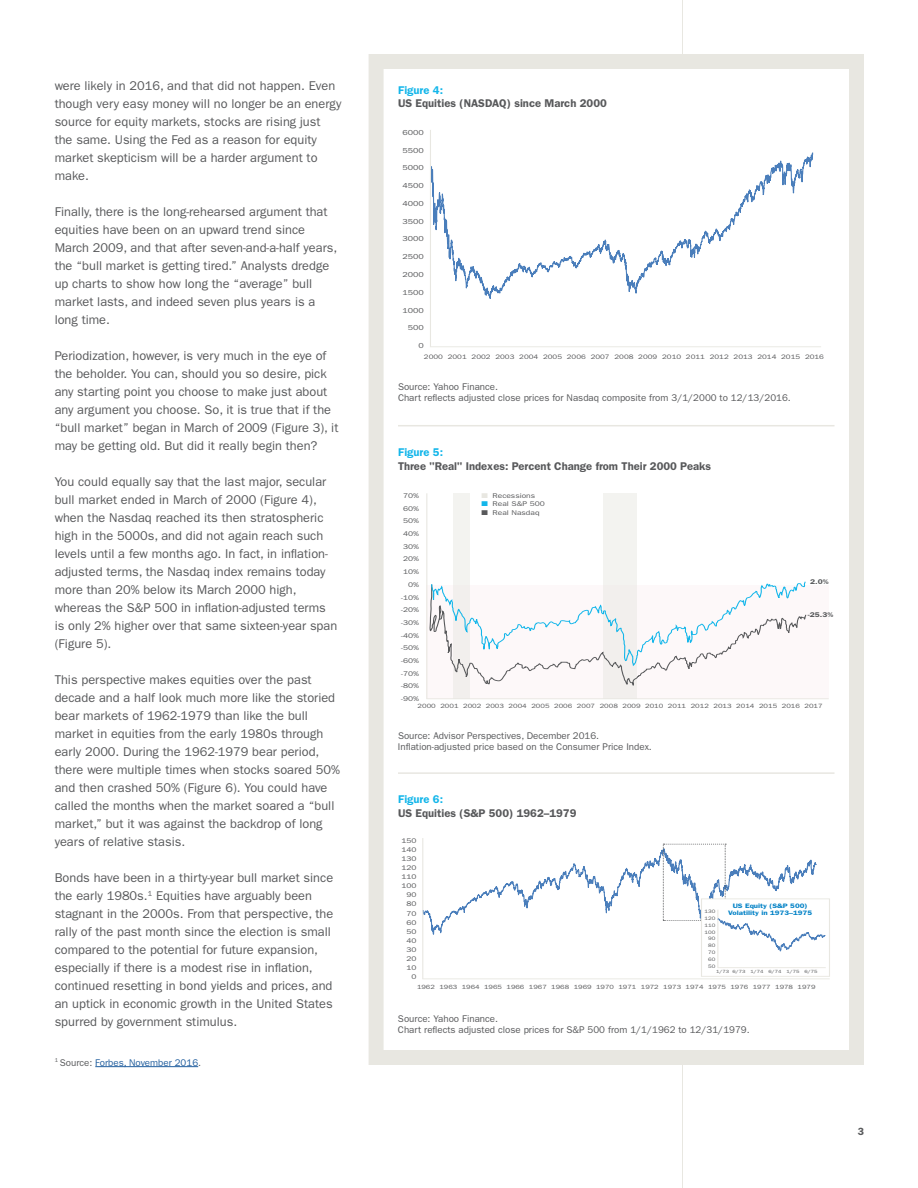
<style>
.page{position:relative;width:918px;height:1188px;background:#fff}
.page>*{position:absolute;margin:0;border:0;box-sizing:border-box;transform-origin:0 0}
.t1{font:12.75px/18px "ITC Franklin Gothic Std";color:#58595b}
.t2{font:600 11.25px "ITC Franklin Gothic Std";color:#58595b}
.t3{font:600 11.25px "ITC Franklin Gothic Std";color:#13b6ea}
.t4{font:600 10.5px "ITC Franklin Gothic Std";color:#58595b}
.t5{font:9.75px/11.2px "ITC Franklin Gothic Std";color:#58595b}
.t6{font:9.75px "ITC Franklin Gothic Std";color:#215e9e}
.t7{font:7.2px "ITC Franklin Gothic Std";color:#58595b;scale:1.23 1}
.t8{font:6.9px/12.8px "ITC Franklin Gothic Std";color:#58595b;text-align:right;scale:1.23 1}
.t9{font:600 6.9px "ITC Franklin Gothic Std";color:#58595b;scale:1.23 1}
.t10{font:6.45px "ITC Franklin Gothic Std";color:#58595b;scale:1.23 1}
.t11{font:600 6.45px/7.8px "ITC Franklin Gothic Std";color:#0081c6;text-align:center;scale:1.23 1}
.t12{font:6.15px "ITC Franklin Gothic Std";color:#58595b;scale:1.23 1}
.t13{font:6px "ITC Franklin Gothic Std";color:#58595b;scale:1.23 1}
.t14{font:4.95px/6.9px "ITC Franklin Gothic Std";color:#58595b;text-align:right;scale:1.23 1}
.t15{font:4.5px "ITC Franklin Gothic Std";color:#58595b;scale:1.23 1}
.s1{color:#58595b}
.s2{color:#e8e7e1}
.s3{color:#13b6ea}
</style>
<div class="page">
<hr style="left:682px;top:0;width:1px;height:1188px;background:#e8e7e1">
<div style="left:369px;top:54px;width:495px;height:1011px;background:#fff;border:15px solid #e8e7e1"></div>
<svg style="left:431px;top:152px;width:382px;height:147px"></svg>
<hr style="left:430px;top:130px;width:1px;height:217px;background:#e8e7e1">
<hr style="left:430px;top:346px;width:391px;height:1px;background:#e8e7e1">
<div style="left:426px;top:585px;width:403px;height:113px;background:#fdf8f9"></div>
<div style="left:603px;top:493px;width:34px;height:206px;background:#f3f3f0"></div>
<div style="left:453px;top:493px;width:16px;height:205px;background:#f3f3f0"></div>
<hr style="left:427px;top:493px;width:1px;height:206px;background:#e8e7e1">
<hr style="left:426px;top:699px;width:403px;height:1px;background:#e8e7e1">
<svg style="left:430px;top:581px;width:376px;height:106px"></svg>
<hr style="left:422px;top:838px;width:1px;height:141px;background:#e8e7e1">
<hr style="left:422px;top:979px;width:408px;height:1px;background:#e8e7e1">
<div style="left:701px;top:898px;width:129px;height:79px;border:1px solid #e8e7e1"></div>
<hr style="left:718px;top:967px;width:108px;height:1px;background:#e8e7e1">
<svg style="left:423px;top:838px;width:402px;height:121px"></svg>
<hr style="left:718px;top:910px;width:1px;height:58px;background:#e8e7e1">
<hr style="left:398px;top:772px;width:437px;height:2px;background:#e8e7e1">
<hr style="left:398px;top:425px;width:437px;height:1px;background:#e8e7e1">
<hr style="left:95px;top:1066px;width:103px;height:1px;background:#215e9e">
<p class="t1" style="left:55px;top:77px;width:288px">were likely in 2016, and that did not happen. Even though very easy money will no longer be an energy source for equity markets, stocks are rising just the same. Using the Fed as a reason for equity market skepticism will be a harder argument to make.</p>
<p class="t1" style="left:55px;top:203px;width:284px">Finally, there is the long-rehearsed argument that equities have been on an upward trend since March 2009, and that after seven-and-a-half years, the “bull market is getting tired.” Analysts dredge up charts to show how long the “average” bull market lasts, and indeed seven plus years is a long time.</p>
<p class="t1" style="left:55px;top:347px;width:285px">Periodization, however, is very much in the eye of the beholder. You can, should you so desire, pick any starting point you choose to make just about any argument you choose. So, it is true that if the “bull market” began in March of 2009 (Figure 3), it may be getting old. But did it really begin then?</p>
<p class="t1" style="left:55px;top:473px;width:284px">You could equally say that the last major, secular bull market ended in March of 2000 (Figure 4), when the Nasdaq reached its then stratospheric high in the 5000s, and did not again reach such levels until a few months ago. In fact, in inflation&shy;adjusted terms, the Nasdaq index remains today more than 20% below its March 2000 high, whereas the S&amp;P 500 in inflation-adjusted terms is only 2% higher over that same sixteen-year span (Figure 5).</p>
<p class="t1" style="left:55px;top:671px;width:287px">This perspective makes equities over the past decade and a half look much more like the storied bear markets of 1962-1979 than like the bull market in equities from the early 1980s through early 2000. During the 1962-1979 bear period, there were multiple times when stocks soared 50% and then crashed 50% (Figure 6). You could have called the months when the market soared a “bull market,” but it was against the backdrop of long years of relative stasis.</p>
<p class="t1" style="left:55px;top:869px;width:280px">Bonds have been in a thirty-year bull market since the early 1980s.<sup>1</sup> Equities have arguably been stagnant in the 2000s. From that perspective, the rally of the past month since the election is small compared to the potential for future expansion, especially if there is a modest rise in inflation, continued resetting in bond yields and prices, and an uptick in economic growth in the United States spurred by government stimulus.</p>
<p class="t6" style="left:55px;top:1057px;width:148px"><sup>1</sup> <span class="s1">Source:</span> Forbes, November 2016<span class="s1">.</span></p>
<p class="t3" style="left:398px;top:83px;width:47px">Figure 4:</p>
<p class="t2" style="left:398px;top:97px;width:210px">US Equities (NASDAQ) since March 2000</p>
<p class="t7" style="left:403px;top:128px;width:19px">6000</p>
<p class="t7" style="left:403px;top:146px;width:19px">5500</p>
<p class="t7" style="left:403px;top:164px;width:19px">5000</p>
<p class="t7" style="left:403px;top:182px;width:19px">4500</p>
<p class="t7" style="left:403px;top:199px;width:19px">4000</p>
<p class="t7" style="left:403px;top:217px;width:19px">3500</p>
<p class="t7" style="left:403px;top:235px;width:19px">3000</p>
<p class="t7" style="left:403px;top:253px;width:19px">2500</p>
<p class="t7" style="left:403px;top:270px;width:19px">2000</p>
<p class="t7" style="left:403px;top:288px;width:19px">1500</p>
<p class="t7" style="left:403px;top:306px;width:19px">1000</p>
<p class="t7" style="left:408px;top:324px;width:15px">500</p>
<p class="t7" style="left:419px;top:341px;width:6px">0</p>
<p class="t10" style="left:424px;top:353px;width:327px">2000 2001 2002 2003 2004 2005 2006 2007 2008 2009 2010 2011 2012 2013 2014 2015 2016</p>
<p class="t5" style="left:398px;top:381px;width:394px">Source: Yahoo Finance.<br>Chart reflects adjusted close prices for Nasdaq composite from 3/1/2000 to 12/13/2016.</p>
<p class="t3" style="left:398px;top:446px;width:47px">Figure 5:</p>
<p class="t2" style="left:398px;top:459px;width:315px">Three "Real" Indexes: Percent Change from Their 2000 Peaks</p>
<p class="t8" style="left:401px;top:489px;width:16px">70%<br>60%<br>50%<br>40%<br>30%<br>20%<br>10%<br>0% -10% -20% -30% -40% -50% -60% -70% -80% -90%</p>
<p class="t12" style="left:418px;top:703px;width:331px">2000 2001 2002 2003 2004 2005 2006 2007 2008 2009 2010 2011 2012 2013 2014 2015 2016 2017</p>
<p class="t8" style="left:481px;top:489px;width:45px"><span class="s2">■</span> Recessions</p>
<p class="t8" style="left:481px;top:498px;width:53px"><span class="s3">■</span> Real S&amp;P 500</p>
<p class="t8" style="left:481px;top:506px;width:49px">■ Real Nasdaq</p>
<p class="t9" style="left:810px;top:578px;width:17px">2.0%</p>
<p class="t9" style="left:808px;top:611px;width:22px">-25.3%</p>
<p class="t5" style="left:398px;top:730px;width:255px">Source: Advisor Perspectives, December 2016.<br>Inflation-adjusted price based on the Consumer Price Index.</p>
<p class="t3" style="left:398px;top:793px;width:47px">Figure 6:</p>
<p class="t2" style="left:398px;top:806px;width:180px">US Equities (S&amp;P 500) 1962–1979</p>
<p class="t8" style="left:402px;top:836px;width:14px;line-height:9.1px">150<br>140<br>130<br>120<br>110<br>100<br>90<br>80<br>70<br>60<br>50<br>40<br>30<br>20<br>10<br>0</p>
<p class="t11" style="left:728px;top:902px;width:70px">US Equity (S&amp;P 500)<br>Volatility in 1973–1975</p>
<p class="t14" style="left:705px;top:908px;width:10px">130<br>120<br>110<br>100<br>90<br>80<br>70<br>60<br>50</p>
<p class="t15" style="left:716px;top:969px;width:84px">1/73 6/73 1/74 6/74 1/75 6/75</p>
<p class="t13" style="left:417px;top:983px;width:325px">1962 1963 1964 1965 1966 1967 1968 1969 1970 1971 1972 1973 1974 1975 1976 1977 1978 1979</p>
<p class="t5" style="left:398px;top:1013px;width:353px">Source: Yahoo Finance.<br>Chart reflects adjusted close prices for S&amp;P 500 from 1/1/1962 to 12/31/1979.</p>
<p class="t4" style="left:858px;top:1126px;width:8px">3</p>
</div>
